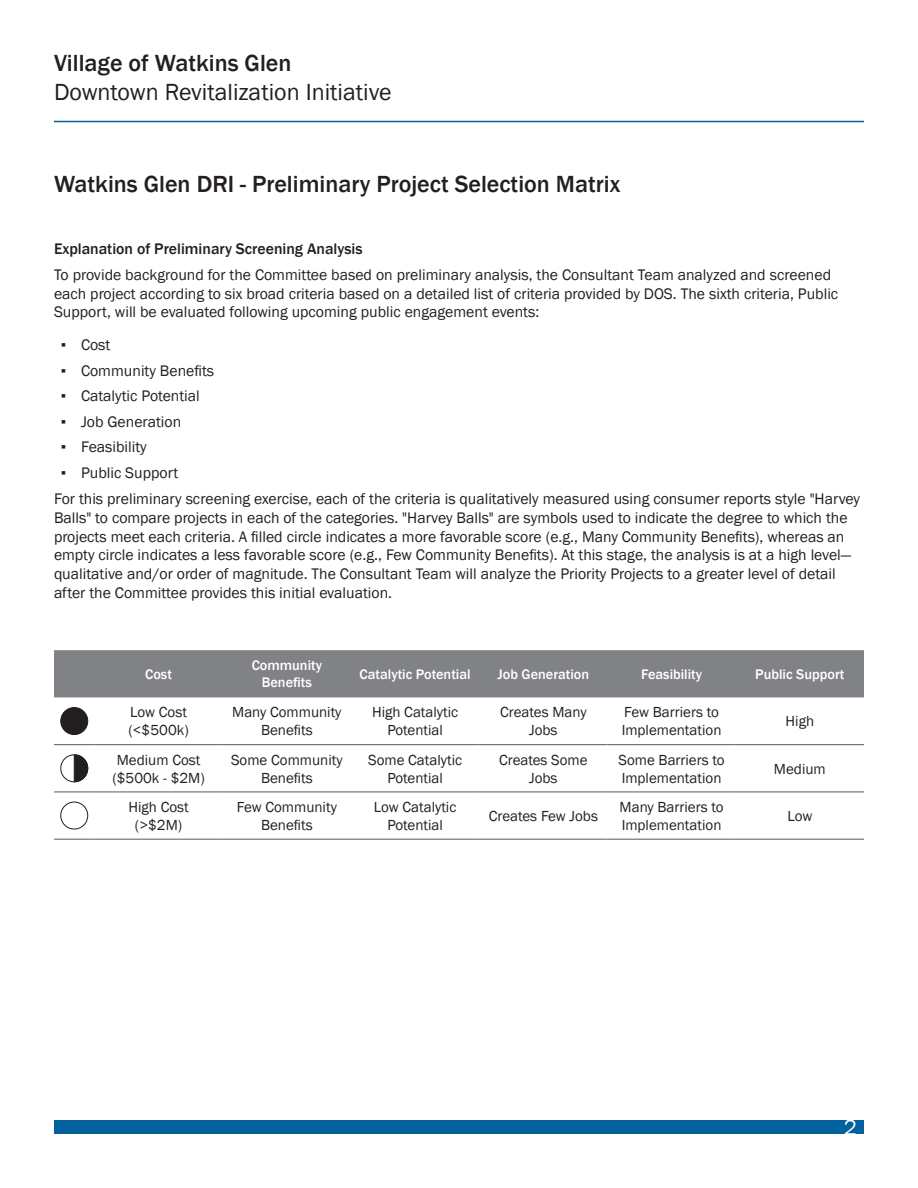
<style>
.page{position:relative;width:918px;height:1188px;background:#fff}
.page>*{position:absolute;margin:0;border:0;box-sizing:border-box;transform-origin:0 0}
.TOC_Title{font:500 24px "Franklin Gothic";color:#231f20}
.t1{font:24px "Franklin Gothic";color:#231f20}
.t2{font:22.5px "Franklin Gothic";color:#fff}
.Description_Body{font:15.75px/18.9px "Franklin Gothic";color:#231f20}
.Description_Heading{font:500 15.75px "Franklin Gothic";color:#231f20}
.Table_Body{font:15px/18px "Franklin Gothic";color:#231f20;text-align:center}
.Table_Heading{font:500 14.25px "Franklin Gothic";color:#fff}
</style>
<div class="page">
<div style="left:54px;top:1120px;width:810px;height:14px;background:#00619c"></div>
<hr style="left:54px;top:121px;width:810px;height:1px;background:#00619c">
<div style="left:54px;top:650px;width:810px;height:47px;background:#808285"></div>
<hr style="left:54px;top:744px;width:40px;height:1px;background:#57585a">
<hr style="left:94px;top:744px;width:129px;height:1px;background:#57585a">
<hr style="left:223px;top:744px;width:128px;height:1px;background:#57585a">
<hr style="left:351px;top:744px;width:128px;height:1px;background:#57585a">
<hr style="left:479px;top:744px;width:129px;height:1px;background:#57585a">
<hr style="left:608px;top:744px;width:128px;height:1px;background:#57585a">
<hr style="left:736px;top:744px;width:128px;height:1px;background:#57585a">
<hr style="left:54px;top:792px;width:40px;height:1px;background:#57585a">
<hr style="left:94px;top:792px;width:129px;height:1px;background:#57585a">
<hr style="left:223px;top:792px;width:128px;height:1px;background:#57585a">
<hr style="left:351px;top:792px;width:128px;height:1px;background:#57585a">
<hr style="left:479px;top:792px;width:129px;height:1px;background:#57585a">
<hr style="left:608px;top:792px;width:128px;height:1px;background:#57585a">
<hr style="left:736px;top:792px;width:128px;height:1px;background:#57585a">
<hr style="left:54px;top:839px;width:40px;height:1px;background:#57585a">
<hr style="left:94px;top:839px;width:129px;height:1px;background:#57585a">
<hr style="left:223px;top:839px;width:128px;height:1px;background:#57585a">
<hr style="left:351px;top:839px;width:128px;height:1px;background:#57585a">
<hr style="left:479px;top:839px;width:129px;height:1px;background:#57585a">
<hr style="left:608px;top:839px;width:128px;height:1px;background:#57585a">
<hr style="left:736px;top:839px;width:128px;height:1px;background:#57585a">
<div style="left:61px;top:708px;width:27px;height:27px;background:#231f20;border-radius:50%"></div>
<div style="left:60px;top:707px;width:28px;height:28px;border:1px solid #231f20;border-radius:50%"></div>
<div style="left:60px;top:754px;width:28px;height:28px;border:1px solid #231f20;border-radius:50%"></div>
<svg style="left:74px;top:754px;width:14px;height:29px"></svg>
<div style="left:60px;top:802px;width:28px;height:27px;border:1px solid #231f20;border-radius:50%"></div>
<h1 class="TOC_Title" style="left:54px;top:48px;width:239px">Village of Watkins Glen</h1>
<h1 class="t1" style="left:54px;top:77px;width:339px">Downtown Revitalization Initiative</h1>
<p class="TOC_Title" style="left:54px;top:169px;width:568px">Watkins Glen DRI - Preliminary Project Selection Matrix</p>
<p class="Description_Heading" style="left:54px;top:239px;width:310px">Explanation of Preliminary Screening Analysis</p>
<p class="Description_Body" style="left:54px;top:265px;width:786px">To provide background for the Committee based on preliminary analysis, the Consultant Team analyzed and screened each project according to six broad criteria based on a detailed list of criteria provided by DOS. The sixth criteria, Public<br>Support, will be evaluated following upcoming public engagement events:</p>
<p class="Description_Body" style="left:61px;top:336px;width:51px">▪ Cost</p>
<p class="Description_Body" style="left:61px;top:361px;width:155px">▪ Community Benefits</p>
<p class="Description_Body" style="left:61px;top:387px;width:141px">▪ Catalytic Potential</p>
<p class="Description_Body" style="left:61px;top:412px;width:122px">▪ Job Generation</p>
<p class="Description_Body" style="left:61px;top:438px;width:88px">▪ Feasibility</p>
<p class="Description_Body" style="left:61px;top:464px;width:119px">▪ Public Support</p>
<p class="Description_Body" style="left:54px;top:489px;width:808px">For this preliminary screening exercise, each of the criteria is qualitatively measured using consumer reports style "Harvey Balls" to compare projects in each of the categories. "Harvey Balls" are symbols used to indicate the degree to which the projects meet each criteria. A filled circle indicates a more favorable score (e.g., Many Community Benefits), whereas an empty circle indicates a less favorable score (e.g., Few Community Benefits). At this stage, the analysis is at a high level— qualitative and/or order of magnitude. The Consultant Team will analyze the Priority Projects to a greater level of detail after the Committee provides this initial evaluation.</p>
<p class="Table_Heading" style="left:145px;top:665px;width:28px">Cost</p>
<p class="Table_Heading" style="left:252px;top:657px;width:72px">Community</p>
<p class="Table_Heading" style="left:262px;top:674px;width:52px">Benefits</p>
<p class="Table_Heading" style="left:360px;top:665px;width:112px">Catalytic Potential</p>
<p class="Table_Heading" style="left:498px;top:665px;width:93px">Job Generation</p>
<p class="Table_Heading" style="left:641px;top:665px;width:63px">Feasibility</p>
<p class="Table_Heading" style="left:755px;top:665px;width:91px">Public Support</p>
<p class="Table_Body" style="left:130px;top:704px;width:58px">Low Cost</p>
<p class="Table_Body" style="left:128px;top:722px;width:62px">(&lt;$500k)</p>
<p class="Table_Body" style="left:232px;top:704px;width:111px">Many Community<br>Benefits</p>
<p class="Table_Body" style="left:372px;top:704px;width:88px">High Catalytic<br>Potential</p>
<p class="Table_Body" style="left:500px;top:704px;width:88px">Creates Many<br>Jobs</p>
<p class="Table_Body" style="left:622px;top:704px;width:101px;text-align:left">Few Barriers to<br>Implementation</p>
<p class="Table_Body" style="left:786px;top:713px;width:30px">High</p>
<p class="Table_Body" style="left:117px;top:751px;width:85px">Medium Cost</p>
<p class="Table_Body" style="left:112px;top:769px;width:94px">($500k - $2M)</p>
<p class="Table_Body" style="left:231px;top:751px;width:113px">Some Community<br>Benefits</p>
<p class="Table_Body" style="left:368px;top:751px;width:96px">Some Catalytic<br>Potential</p>
<p class="Table_Body" style="left:499px;top:751px;width:90px">Creates Some<br>Jobs</p>
<p class="Table_Body" style="left:619px;top:751px;width:108px;text-align:left">Some Barriers to<br>Implementation</p>
<p class="Table_Body" style="left:774px;top:760px;width:53px">Medium</p>
<p class="Table_Body" style="left:128px;top:798px;width:62px">High Cost</p>
<p class="Table_Body" style="left:135px;top:816px;width:49px">(&gt;$2M)</p>
<p class="Table_Body" style="left:237px;top:798px;width:102px">Few Community<br>Benefits</p>
<p class="Table_Body" style="left:374px;top:798px;width:84px">Low Catalytic<br>Potential</p>
<p class="Table_Body" style="left:489px;top:807px;width:111px">Creates Few Jobs</p>
<p class="Table_Body" style="left:620px;top:798px;width:105px;text-align:left">Many Barriers to<br>Implementation</p>
<p class="Table_Body" style="left:787px;top:807px;width:26px">Low</p>
<h2 class="t2" style="left:844px;top:1114px;width:15px">2</h2>
</div>
